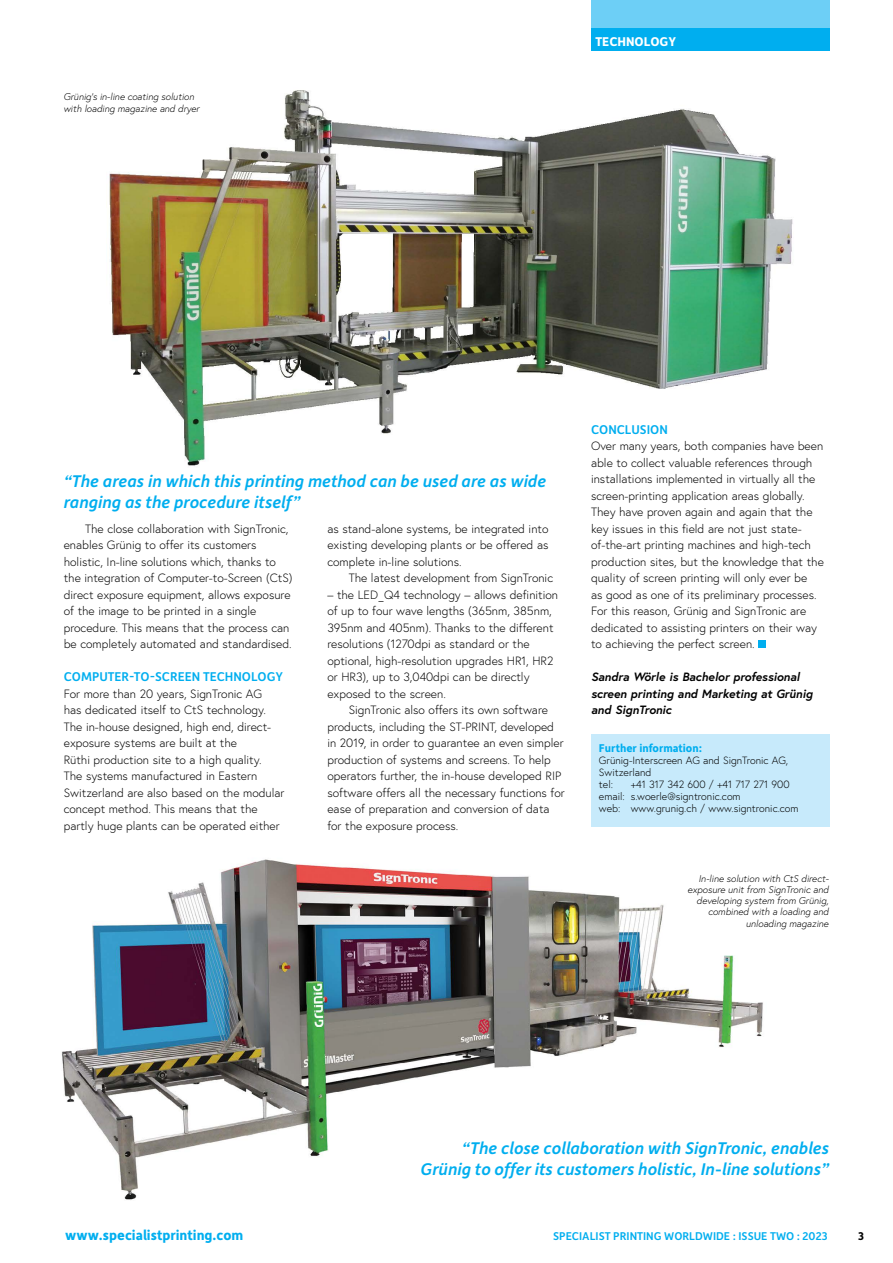
<style>
.page{position:relative;width:893px;height:1263px;background:#fff}
.page>*{position:absolute;margin:0;border:0;box-sizing:border-box;transform-origin:0 0}
.t1{font:italic 500 18px/21px "Depot New";color:#00aeef}
.t2{font:700 15px "Depot New";color:#00aeef}
.t3{font:500 13.5px "Depot New";color:#00aeef}
.t4{font:700 13.5px "Depot New";color:#fff}
.t5{font:300 12px/16.5px "Europa";color:#000}
.t6{font:italic 700 12px/16.5px "Europa";color:#000}
.t7{font:500 12px "Depot New";color:#00aeef}
.t8{font:700 12px "Depot New";color:#00aeef}
.t9{font:700 12px "Depot New";color:#000}
.t10{font:300 10.5px/12px "Europa";color:#000}
.t11{font:italic 300 9.75px/11.2px "Europa";color:#000}
</style>
<div class="page">
<img style="left:109px;top:90px;width:684px;height:376px">
<div style="left:591px;top:0;width:238px;height:51px;background:#6dcff6"></div>
<div style="left:591px;top:28px;width:238px;height:23px;background:#00aeef"></div>
<img style="left:62px;top:859px;width:701px;height:341px">
<div style="left:758px;top:640px;width:8px;height:8px;background:#00aeef"></div>
<div style="left:591px;top:734px;width:238px;height:92px;background:#c7eafb"></div>
<p class="t11" style="left:63px;top:91px;width:138px">Grünig’s in-line coating solution with loading magazine and dryer</p>
<p class="t4" style="left:595px;top:32px;width:82px">TECHNOLOGY</p>
<h1 class="t1" style="left:64px;top:470px;width:484px">“The areas in which this printing method can be used are as wide ranging as the procedure itself”</h1>
<p class="t5" style="left:64px;top:520px;width:230px;text-indent:21px">The close collaboration with SignTronic, enables Grünig to offer its customers holistic, In-line solutions which, thanks to the integration of Computer-to-Screen (CtS) direct exposure equipment, allows exposure of the image to be printed in a single procedure. This means that the process can be completely automated and standardised.</p>
<p class="t3" style="left:64px;top:668px;width:221px">COMPUTER-TO-SCREEN TECHNOLOGY</p>
<p class="t5" style="left:64px;top:685px;width:222px">For more than 20 years, SignTronic AG<br>has dedicated itself to CtS technology.<br>The in-house designed, high end, direct&shy;exposure systems are built at the<br>Rüthi production site to a high quality.<br>The systems manufactured in Eastern Switzerland are also based on the modular concept method. This means that the partly huge plants can be operated either</p>
<p class="t5" style="left:327px;top:520px;width:223px;text-align:justify">as stand-alone systems, be integrated into existing developing plants or be offered as complete in-line solutions.</p>
<p class="t5" style="left:349px;top:569px;width:206px">The latest development from SignTronic</p>
<p class="t5" style="left:327px;top:586px;width:232px">– the LED_Q4 technology – allows definition of up to four wave lengths (365nm, 385nm, 395nm and 405nm). Thanks to the different resolutions (1270dpi as standard or the optional, high-resolution upgrades HR1, HR2 or HR3), up to 3,040dpi can be directly exposed to the screen.</p>
<p class="t5" style="left:327px;top:701px;width:239px;text-indent:21px">SignTronic also offers its own software products, including the ST-PRINT, developed in 2019, in order to guarantee an even simpler production of systems and screens. To help operators further, the in-house developed RIP software offers all the necessary functions for ease of preparation and conversion of data for the exposure process.</p>
<p class="t3" style="left:591px;top:420px;width:78px">CONCLUSION</p>
<p class="t5" style="left:591px;top:437px;width:234px">Over many years, both companies have been able to collect valuable references through installations implemented in virtually all the screen-printing application areas globally.<br>They have proven again and again that the key issues in this field are not just state&shy;of-the-art printing machines and high-tech production sites, but the knowledge that the quality of screen printing will only ever be<br>as good as one of its preliminary processes.<br>For this reason, Grünig and SignTronic are dedicated to assisting printers on their way to achieving the perfect screen.</p>
<p class="t6" style="left:591px;top:668px;width:223px">Sandra Wörle is Bachelor professional screen printing and Marketing at Grünig and SignTronic</p>
<p class="t8" style="left:599px;top:740px;width:105px">Further information:</p>
<p class="t10" style="left:599px;top:754px;width:191px">Grünig-Interscreen AG and SignTronic AG,<br>Switzerland<br>tel:</p>
<p class="t10" style="left:599px;top:778px;width:201px;text-indent:32px">+41 317 342 600 / +41 717 271 900 email: s.woerle@signtronic.com<br>web: www.grunig.ch / www.signtronic.com</p>
<p class="t11" style="left:687px;top:872px;width:143px;text-align:right">In-line solution with CtS direct&shy;exposure unit from SignTronic and developing system from Grünig, combined with a loading and unloading magazine</p>
<h1 class="t1" style="left:420px;top:1137px;width:410px;text-align:right">“The close collaboration with SignTronic, enables<br>Grünig to offer its customers holistic, In-line solutions”</h1>
<p class="t2" style="left:65px;top:1225px;width:180px">www.specialistprinting.com</p>
<p class="t7" style="left:553px;top:1228px;width:276px">SPECIALIST PRINTING WORLDWIDE : ISSUE TWO : 2023</p>
<p class="t9" style="left:858px;top:1228px;width:8px">3</p>
</div>
